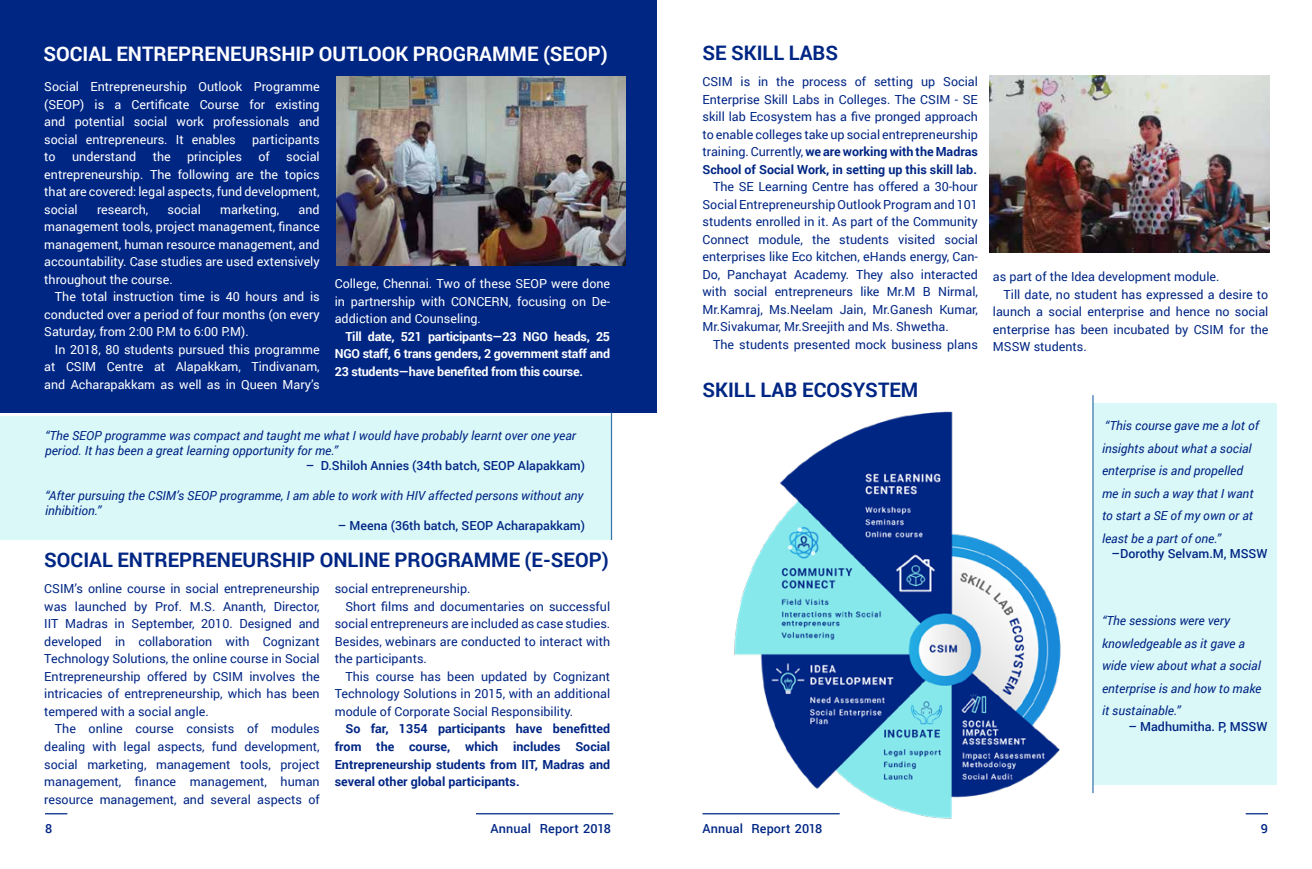
<style>
.page{position:relative;width:1312px;height:869px;background:#fff}
.page>*{position:absolute;margin:0;border:0;box-sizing:border-box;transform-origin:0 0}
.t1{font:700 20px "Roboto";color:#002684}
.t2{font:700 20px "Roboto";color:#fff}
.t3{font:12.5px/17.5px "Roboto";color:#002684;text-align:justify}
.t4{font:12.5px/17.5px "Roboto";color:#fff;text-align:justify}
.t5{font:italic 12.5px/22.5px "Roboto";color:#002684}
.t6{font:500 12.5px "Roboto";color:#002684}
.t7{font:700 12.5px/17.5px "Roboto";color:#002684;text-align:justify}
.t8{font:700 12.5px/17.5px "Roboto";letter-spacing:-.02em;color:#fff;text-align:justify}
.s1{font-weight:700}
</style>
<div class="page">
<hr style="left:1245px;top:812px;width:22px;height:2px;background:#002684">
<hr style="left:702px;top:812px;width:137px;height:2px;background:#002684">
<hr style="left:45px;top:812px;width:22px;height:2px;background:#002684">
<hr style="left:476px;top:812px;width:137px;height:2px;background:#002684">
<div style="left:0;top:0;width:656px;height:412px;background:#002684"></div>
<div style="left:0;top:416px;width:611px;height:123px;background:#dbf8f9"></div>
<div style="left:1093px;top:403px;width:183px;height:381px;background:#dbf8f9"></div>
<hr style="left:1092px;top:395px;width:1px;height:397px;background:#3875ab">
<img style="left:730px;top:411px;width:331px;height:408px">
<img style="left:989px;top:76px;width:279px;height:177px">
<hr style="left:610px;top:412px;width:2px;height:127px;background:#3875ab">
<img style="left:336px;top:77px;width:289px;height:189px">
<h1 class="t2" style="left:43px;top:39px;width:566px">SOCIAL ENTREPRENEURSHIP OUTLOOK PROGRAMME (SEOP)</h1>
<p class="t4" style="left:44px;top:77px;width:277px">Social Entrepreneurship Outlook Programme (SEOP) is a Certificate Course for existing and potential social work professionals and social entrepreneurs. It enables</p>
<p class="t4" style="left:252px;top:130px;width:69px">participants</p>
<p class="t4" style="left:44px;top:147px;width:13px">to</p>
<p class="t4" style="left:72px;top:147px;width:66px">understand</p>
<p class="t4" style="left:153px;top:147px;width:20px">the</p>
<p class="t4" style="left:187px;top:147px;width:56px">principles</p>
<p class="t4" style="left:258px;top:147px;width:13px">of</p>
<p class="t4" style="left:44px;top:147px;width:277px;text-indent:242px">social entrepreneurship. The following are the topics that are covered: legal aspects, fund development, social</p>
<p class="t4" style="left:44px;top:200px;width:277px;text-indent:254px">and management tools, project management, finance management, human resource management, and accountability. Case studies are used extensively throughout the course.</p>
<p class="t4" style="left:44px;top:287px;width:277px;text-indent:11px">The total instruction time is 40 hours and is conducted over a period of four months (on every Saturday, from 2:00 P.M to 6:00 P.M).</p>
<p class="t4" style="left:44px;top:340px;width:277px;text-indent:11px">In 2018, 80 students pursued this programme at CSIM Centre at Alapakkam, Tindivanam, and Acharapakkam as well as in Queen Mary’s</p>
<p class="t4" style="left:97px;top:200px;width:53px">research,</p>
<p class="t4" style="left:167px;top:200px;width:35px">social</p>
<p class="t4" style="left:220px;top:200px;width:61px">marketing,</p>
<p class="t4" style="left:335px;top:274px;width:277px">College, Chennai. Two of these SEOP were done in partnership with CONCERN, focusing on De&shy;addiction and Counseling.</p>
<p class="t8" style="left:335px;top:327px;width:277px;text-indent:11px">Till date, 521 participants—23 NGO heads, 25<br>NGO staff, 6 trans genders, 2 government staff and 23 students—have benefited from this course.</p>
<p class="t5" style="left:45px;top:427px;width:532px;line-height:15px">“The SEOP programme was compact and taught me what I would have probably learnt over one year period. It has been a great learning opportunity for me.”</p>
<p class="t6" style="left:306px;top:456px;width:280px">– D.Shiloh Annies (34th batch, SEOP Alapakkam)</p>
<p class="t5" style="left:45px;top:487px;width:540px;line-height:15px">“After pursuing the CSIM’s SEOP programme, I am able to work with HIV affected persons without any inhibition.”</p>
<p class="t6" style="left:338px;top:516px;width:249px">– Meena (36th batch, SEOP Acharapakkam)</p>
<h1 class="t1" style="left:44px;top:546px;width:565px">SOCIAL ENTREPRENEURSHIP ONLINE PROGRAMME (E-SEOP)</h1>
<p class="t3" style="left:44px;top:579px;width:277px">CSIM’s online course in social entrepreneurship was launched by Prof. M.S. Ananth, Director, IIT Madras in September, 2010. Designed and developed in collaboration with Cognizant Technology Solutions, the online course in Social Entrepreneurship offered by CSIM involves the intricacies of entrepreneurship, which has been tempered with a social angle.</p>
<p class="t3" style="left:44px;top:719px;width:277px;text-indent:11px">The online course consists of modules dealing with legal aspects, fund development, social marketing, management tools, project management, finance management, human resource management, and several aspects of</p>
<p class="t3" style="left:335px;top:579px;width:137px">social entrepreneurship.</p>
<p class="t3" style="left:345px;top:597px;width:266px">Short films and documentaries on successful</p>
<p class="t3" style="left:335px;top:614px;width:277px">social entrepreneurs are included as case studies.</p>
<p class="t3" style="left:335px;top:632px;width:277px">Besides, webinars are conducted to interact with</p>
<p class="t3" style="left:335px;top:649px;width:94px">the participants.</p>
<p class="t3" style="left:345px;top:667px;width:266px">This course has been updated by Cognizant</p>
<p class="t3" style="left:335px;top:684px;width:277px">Technology Solutions in 2015, with an additional</p>
<p class="t3" style="left:335px;top:702px;width:240px">module of Corporate Social Responsibility.</p>
<p class="t7" style="left:335px;top:719px;width:277px;text-indent:11px">So far, 1354 participants have benefitted from the course, which includes Social Entrepreneurship students from IIT, Madras and several other global participants.</p>
<h1 class="t1" style="left:702px;top:39px;width:137px">SE SKILL LABS</h1>
<p class="t3" style="left:702px;top:72px;width:277px">CSIM is in the process of setting up Social Enterprise Skill Labs in Colleges. The CSIM - SE skill lab Ecosystem has a five pronged approach to enable colleges take up social entrepreneurship training. Currently, <span class="s1">we are working with the Madras School of Social Work, in setting up this skill lab.</span></p>
<p class="t3" style="left:702px;top:177px;width:277px;text-indent:11px">The SE Learning Centre has offered a 30-hour Social Entrepreneurship Outlook Program and 101 students enrolled in it. As part of the Community Connect module, the students visited social enterprises like Eco kitchen, eHands energy, Can-Do, Panchayat Academy. They also interacted with social entrepreneurs like Mr.M B Nirmal, Mr.Kamraj, Ms.Neelam Jain, Mr.Ganesh Kumar, Mr.Sivakumar, Mr.Sreejith and Ms. Shwetha.</p>
<p class="t3" style="left:713px;top:335px;width:266px">The students presented mock business plans</p>
<h1 class="t1" style="left:702px;top:375px;width:217px">SKILL LAB ECOSYSTEM</h1>
<p class="t3" style="left:992px;top:267px;width:228px">as part of the Idea development module.</p>
<p class="t3" style="left:1003px;top:285px;width:266px">Till date, no student has expressed a desire to</p>
<p class="t3" style="left:992px;top:302px;width:277px">launch a social enterprise and hence no social</p>
<p class="t3" style="left:992px;top:320px;width:277px">enterprise has been incubated by CSIM for the</p>
<p class="t3" style="left:992px;top:337px;width:95px">MSSW students.</p>
<p class="t5" style="left:1101px;top:414px;width:158px">“This course gave me a lot of insights about what a social enterprise is and propelled me in such a way that I want to start a SE of my own or at least be a part of one.”</p>
<p class="t6" style="left:1111px;top:544px;width:157px">–Dorothy Selvam.M, MSSW</p>
<p class="t5" style="left:1101px;top:609px;width:161px">“The sessions were very knowledgeable as it gave a wide view about what a social enterprise is and how to make it sustainable.”</p>
<p class="t6" style="left:1128px;top:717px;width:141px">– Madhumitha. P, MSSW</p>
<p class="t6" style="left:45px;top:819px;width:9px">8</p>
<p class="t6" style="left:490px;top:819px;width:122px">Annual Report 2018</p>
<p class="t6" style="left:702px;top:819px;width:121px">Annual Report 2018</p>
<p class="t6" style="left:1260px;top:819px;width:9px">9</p>
</div>
